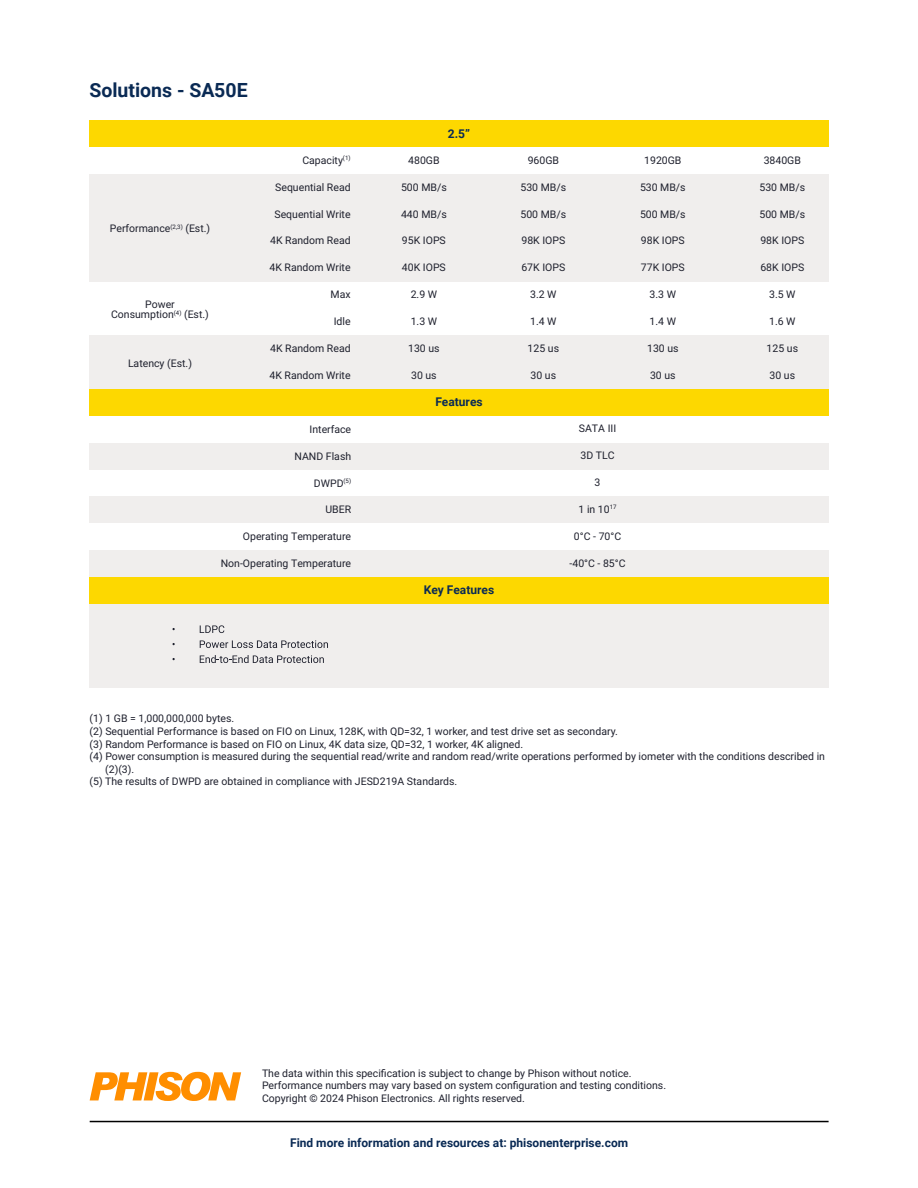
<style>
.page{position:relative;width:918px;height:1188px;background:#fff}
.page>*{position:absolute;margin:0;border:0;box-sizing:border-box;transform-origin:0 0}
.t1{font:700 19.5px "Roboto";color:#0a2a54}
.t2{font:700 12px "Roboto";color:#0a2a54}
.t3{font:10.5px/12.6px "Roboto";color:#1e202d}
</style>
<div class="page">
<div style="left:90px;top:604px;width:739px;height:84px;background:#f0eeed"></div>
<div style="left:89px;top:174px;width:142px;height:107px;background:#f0eeed"></div>
<div style="left:89px;top:335px;width:142px;height:54px;background:#f0eeed"></div>
<div style="left:231px;top:335px;width:598px;height:27px;background:#f0eeed"></div>
<div style="left:231px;top:201px;width:598px;height:27px;background:#f0eeed"></div>
<div style="left:231px;top:255px;width:598px;height:26px;background:#f0eeed"></div>
<div style="left:89px;top:443px;width:740px;height:26px;background:#f0eeed"></div>
<div style="left:89px;top:496px;width:740px;height:27px;background:#f0eeed"></div>
<div style="left:89px;top:550px;width:740px;height:27px;background:#f0eeed"></div>
<div style="left:89px;top:577px;width:740px;height:27px;background:#fdd800"></div>
<div style="left:231px;top:174px;width:598px;height:27px;background:#f0eeed"></div>
<div style="left:231px;top:228px;width:598px;height:27px;background:#f0eeed"></div>
<div style="left:231px;top:362px;width:598px;height:27px;background:#f0eeed"></div>
<div style="left:89px;top:120px;width:740px;height:27px;background:#fdd800"></div>
<div style="left:89px;top:389px;width:740px;height:27px;background:#fdd800"></div>
<hr style="left:90px;top:1121px;width:739px;height:1px;background:#000">
<svg style="left:90px;top:1072px;width:151px;height:29px"></svg>
<svg style="left:200px;top:625px;width:24px;height:8px"></svg>
<svg style="left:200px;top:640px;width:128px;height:8px"></svg>
<svg style="left:200px;top:655px;width:124px;height:8px"></svg>
<h1 class="t1" style="left:89px;top:76px;width:160px">Solutions - SA50E</h1>
<p class="t3" style="left:110px;top:222px;width:102px">Performance<sup>(2,3)</sup> (Est.)</p>
<p class="t3" style="left:111px;top:298px;width:99px;line-height:10.5px;text-align:center">Power<br>Consumption<sup>(4)</sup> (Est.)</p>
<p class="t3" style="left:128px;top:356px;width:66px">Latency (Est.)</p>
<p class="t3" style="left:302px;top:153px;width:50px">Capacity<sup>(1)</sup></p>
<p class="t3" style="left:275px;top:180px;width:77px">Sequential Read</p>
<p class="t3" style="left:274px;top:207px;width:78px">Sequential Write</p>
<p class="t3" style="left:270px;top:234px;width:82px">4K Random Read</p>
<p class="t3" style="left:269px;top:261px;width:83px">4K Random Write</p>
<p class="t3" style="left:331px;top:288px;width:22px">Max</p>
<p class="t3" style="left:334px;top:315px;width:18px">Idle</p>
<p class="t3" style="left:270px;top:341px;width:82px">4K Random Read</p>
<p class="t3" style="left:269px;top:368px;width:83px">4K Random Write</p>
<p class="t3" style="left:310px;top:422px;width:43px">Interface</p>
<p class="t3" style="left:295px;top:449px;width:58px">NAND Flash</p>
<p class="t3" style="left:314px;top:476px;width:39px">DWPD<sup>(5)</sup></p>
<p class="t3" style="left:325px;top:503px;width:27px">UBER</p>
<p class="t3" style="left:243px;top:530px;width:110px">Operating Temperature</p>
<p class="t3" style="left:221px;top:557px;width:132px">Non-Operating Temperature</p>
<p class="t2" style="left:448px;top:125px;width:24px">2.5”</p>
<p class="t3" style="left:408px;top:153px;width:33px">480GB</p>
<p class="t3" style="left:401px;top:180px;width:47px">500 MB/s</p>
<p class="t3" style="left:401px;top:207px;width:47px">440 MB/s</p>
<p class="t3" style="left:402px;top:234px;width:45px">95K IOPS</p>
<p class="t3" style="left:402px;top:261px;width:45px">40K IOPS</p>
<p class="t3" style="left:411px;top:288px;width:28px">2.9 W</p>
<p class="t3" style="left:411px;top:315px;width:28px">1.3 W</p>
<p class="t3" style="left:408px;top:341px;width:33px">130 us</p>
<p class="t3" style="left:411px;top:368px;width:27px">30 us</p>
<p class="t2" style="left:435px;top:394px;width:49px">Features</p>
<p class="t2" style="left:424px;top:582px;width:72px">Key Features</p>
<p class="t3" style="left:528px;top:153px;width:33px">960GB</p>
<p class="t3" style="left:521px;top:180px;width:47px">530 MB/s</p>
<p class="t3" style="left:521px;top:207px;width:47px">500 MB/s</p>
<p class="t3" style="left:521px;top:234px;width:45px">98K IOPS</p>
<p class="t3" style="left:521px;top:261px;width:45px">67K IOPS</p>
<p class="t3" style="left:530px;top:288px;width:28px">3.2 W</p>
<p class="t3" style="left:530px;top:315px;width:28px">1.4 W</p>
<p class="t3" style="left:528px;top:341px;width:33px">125 us</p>
<p class="t3" style="left:531px;top:368px;width:27px">30 us</p>
<p class="t3" style="left:644px;top:153px;width:39px">1920GB</p>
<p class="t3" style="left:640px;top:180px;width:47px">530 MB/s</p>
<p class="t3" style="left:640px;top:207px;width:47px">500 MB/s</p>
<p class="t3" style="left:641px;top:234px;width:45px">98K IOPS</p>
<p class="t3" style="left:641px;top:261px;width:45px">77K IOPS</p>
<p class="t3" style="left:650px;top:288px;width:28px">3.3 W</p>
<p class="t3" style="left:650px;top:315px;width:28px">1.4 W</p>
<p class="t3" style="left:647px;top:341px;width:33px">130 us</p>
<p class="t3" style="left:650px;top:368px;width:27px">30 us</p>
<p class="t3" style="left:579px;top:422px;width:39px">SATA III</p>
<p class="t3" style="left:581px;top:449px;width:36px">3D TLC</p>
<p class="t3" style="left:595px;top:476px;width:7px">3</p>
<p class="t3" style="left:579px;top:502px;width:40px">1 in 10<sup>17</sup></p>
<p class="t3" style="left:574px;top:529px;width:49px">0°C - 70°C</p>
<p class="t3" style="left:570px;top:556px;width:58px">-40°C - 85°C</p>
<p class="t3" style="left:764px;top:153px;width:39px">3840GB</p>
<p class="t3" style="left:759px;top:180px;width:47px">530 MB/s</p>
<p class="t3" style="left:759px;top:207px;width:47px">500 MB/s</p>
<p class="t3" style="left:760px;top:234px;width:45px">98K IOPS</p>
<p class="t3" style="left:760px;top:261px;width:45px">68K IOPS</p>
<p class="t3" style="left:769px;top:288px;width:28px">3.5 W</p>
<p class="t3" style="left:769px;top:315px;width:28px">1.6 W</p>
<p class="t3" style="left:767px;top:341px;width:33px">125 us</p>
<p class="t3" style="left:770px;top:368px;width:27px">30 us</p>
<p class="t3" style="left:90px;top:712px;width:146px">(1) 1 GB = 1,000,000,000 bytes.</p>
<p class="t3" style="left:90px;top:725px;width:530px">(2) Sequential Performance is based on FIO on Linux, 128K, with QD=32, 1 worker, and test drive set as secondary.</p>
<p class="t3" style="left:90px;top:737px;width:435px">(3) Random Performance is based on FIO on Linux, 4K data size, QD=32, 1 worker, 4K aligned.</p>
<p class="t3" style="left:90px;top:750px;width:737px">(4) Power consumption is measured during the sequential read/write and random read/write operations performed by iometer with the conditions described in</p>
<p class="t3" style="left:105px;top:762px;width:31px">(2)(3).</p>
<p class="t3" style="left:90px;top:775px;width:369px">(5) The results of DWPD are obtained in compliance with JESD219A Standards.</p>
<p class="t3" style="left:262px;top:1066px;width:406px">The data within this specification is subject to change by Phison without notice.<br>Performance numbers may vary based on system configuration and testing conditions.<br>Copyright © 2024 Phison Electronics. All rights reserved.</p>
<p class="t2" style="left:290px;top:1135px;width:340px">Find more information and resources at: phisonenterprise.com</p>
</div>
